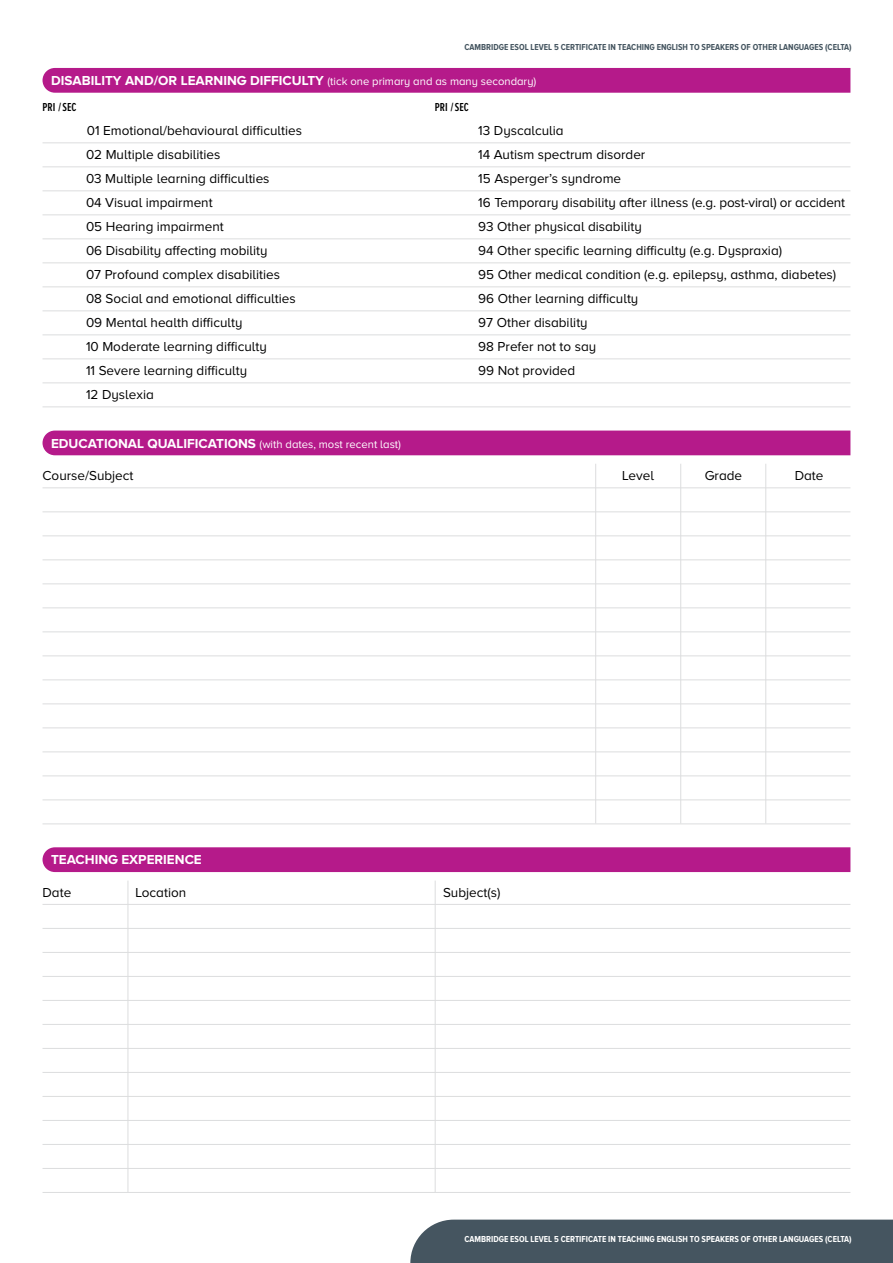
<style>
.page{position:relative;width:893px;height:1263px;background:#fff}
.page>*{position:absolute;margin:0;border:0;box-sizing:border-box;transform-origin:0 0}
.t1{font:13.5px "Proxima Nova A";color:#000}
.t2{font:700 13.5px "Proxima Nova A";color:#fff}
.t3{font:600 12px "Proxima Nova A Ex Cn";color:#000}
.t4{font:11.25px "Proxima Nova A";color:#fff}
.t5{font:700 9px "Proxima Nova A Cond";color:#fff}
.t6{font:700 9px "Proxima Nova A Cond";color:#455560}
.s1{font-weight:400;font-size:11.25px}
.s2{font-weight:700;font-size:13.5px}
</style>
<div class="page">
<div style="left:43px;top:68px;width:807px;height:25px;background:#b51a8a"></div>
<div style="left:43px;top:847px;width:807px;height:25px;background:#b51a8a"></div>
<div style="left:43px;top:431px;width:807px;height:24px;background:#b51a8a"></div>
<hr style="left:128px;top:880px;width:1px;height:312px;background:#dcddde">
<hr style="left:435px;top:880px;width:1px;height:312px;background:#dcddde">
<hr style="left:595px;top:464px;width:1px;height:359px;background:#dcddde">
<hr style="left:680px;top:464px;width:1px;height:359px;background:#dcddde">
<hr style="left:765px;top:464px;width:1px;height:359px;background:#dcddde">
<div style="left:410px;top:1219px;width:483px;height:44px;background:#455560"></div>
<hr style="left:43px;top:142px;width:807px;height:1px;background:#dcddde">
<hr style="left:43px;top:166px;width:807px;height:1px;background:#dcddde">
<hr style="left:43px;top:190px;width:807px;height:1px;background:#dcddde">
<hr style="left:43px;top:214px;width:807px;height:1px;background:#dcddde">
<hr style="left:43px;top:238px;width:807px;height:1px;background:#dcddde">
<hr style="left:43px;top:262px;width:807px;height:1px;background:#dcddde">
<hr style="left:43px;top:286px;width:807px;height:1px;background:#dcddde">
<hr style="left:43px;top:310px;width:807px;height:1px;background:#dcddde">
<hr style="left:43px;top:334px;width:807px;height:1px;background:#dcddde">
<hr style="left:43px;top:358px;width:807px;height:1px;background:#dcddde">
<hr style="left:43px;top:382px;width:807px;height:1px;background:#dcddde">
<hr style="left:43px;top:406px;width:807px;height:1px;background:#dcddde">
<hr style="left:43px;top:487px;width:807px;height:1px;background:#dcddde">
<hr style="left:43px;top:511px;width:807px;height:1px;background:#dcddde">
<hr style="left:43px;top:535px;width:807px;height:1px;background:#dcddde">
<hr style="left:43px;top:559px;width:807px;height:1px;background:#dcddde">
<hr style="left:43px;top:583px;width:807px;height:1px;background:#dcddde">
<hr style="left:43px;top:607px;width:807px;height:1px;background:#dcddde">
<hr style="left:43px;top:631px;width:807px;height:1px;background:#dcddde">
<hr style="left:43px;top:655px;width:807px;height:1px;background:#dcddde">
<hr style="left:43px;top:679px;width:807px;height:1px;background:#dcddde">
<hr style="left:43px;top:703px;width:807px;height:1px;background:#dcddde">
<hr style="left:43px;top:727px;width:807px;height:1px;background:#dcddde">
<hr style="left:43px;top:751px;width:807px;height:1px;background:#dcddde">
<hr style="left:43px;top:775px;width:807px;height:1px;background:#dcddde">
<hr style="left:43px;top:799px;width:807px;height:1px;background:#dcddde">
<hr style="left:43px;top:823px;width:807px;height:1px;background:#dcddde">
<hr style="left:43px;top:904px;width:807px;height:1px;background:#dcddde">
<hr style="left:43px;top:928px;width:807px;height:1px;background:#dcddde">
<hr style="left:43px;top:952px;width:807px;height:1px;background:#dcddde">
<hr style="left:43px;top:976px;width:807px;height:1px;background:#dcddde">
<hr style="left:43px;top:1000px;width:807px;height:1px;background:#dcddde">
<hr style="left:43px;top:1024px;width:807px;height:1px;background:#dcddde">
<hr style="left:43px;top:1048px;width:807px;height:1px;background:#dcddde">
<hr style="left:43px;top:1072px;width:807px;height:1px;background:#dcddde">
<hr style="left:43px;top:1096px;width:807px;height:1px;background:#dcddde">
<hr style="left:43px;top:1120px;width:807px;height:1px;background:#dcddde">
<hr style="left:43px;top:1144px;width:807px;height:1px;background:#dcddde">
<hr style="left:43px;top:1168px;width:807px;height:1px;background:#dcddde">
<hr style="left:43px;top:1192px;width:807px;height:1px;background:#dcddde">
<p class="t6" style="left:464px;top:42px;width:389px">CAMBRIDGE ESOL LEVEL 5 CERTIFICATE IN TEACHING ENGLISH TO SPEAKERS OF OTHER LANGUAGES (CELTA)</p>
<p class="t2" style="left:51px;top:73px;width:487px">DISABILITY AND/OR LEARNING DIFFICULTY <span class="s1">(tick one primary and as many secondary)</span></p>
<p class="t3" style="left:43px;top:101px;width:35px">PRI / SEC</p>
<p class="t1" style="left:87px;top:123px;width:217px">01 Emotional/behavioural difficulties</p>
<p class="t1" style="left:86px;top:147px;width:136px">02 Multiple disabilities</p>
<p class="t1" style="left:86px;top:171px;width:185px">03 Multiple learning difficulties</p>
<p class="t1" style="left:86px;top:195px;width:128px">04 Visual impairment</p>
<p class="t1" style="left:86px;top:219px;width:139px">05 Hearing impairment</p>
<p class="t1" style="left:86px;top:243px;width:183px">06 Disability affecting mobility</p>
<p class="t1" style="left:86px;top:267px;width:196px">07 Profound complex disabilities</p>
<p class="t1" style="left:86px;top:291px;width:211px">08 Social and emotional difficulties</p>
<p class="t1" style="left:86px;top:315px;width:158px">09 Mental health difficulty</p>
<p class="t1" style="left:86px;top:339px;width:182px">10 Moderate learning difficulty</p>
<p class="t1" style="left:86px;top:363px;width:163px">11 Severe learning difficulty</p>
<p class="t1" style="left:86px;top:387px;width:69px">12 Dyslexia</p>
<p class="t3" style="left:435px;top:101px;width:35px">PRI / SEC</p>
<p class="t1" style="left:478px;top:123px;width:87px">13 Dyscalculia</p>
<p class="t1" style="left:478px;top:147px;width:169px">14 Autism spectrum disorder</p>
<p class="t1" style="left:478px;top:171px;width:144px">15 Asperger’s syndrome</p>
<p class="t1" style="left:478px;top:195px;width:368px">16 Temporary disability after illness (e.g. post-viral) or accident</p>
<p class="t1" style="left:478px;top:219px;width:165px">93 Other physical disability</p>
<p class="t1" style="left:478px;top:243px;width:305px">94 Other specific learning difficulty (e.g. Dyspraxia)</p>
<p class="t1" style="left:478px;top:267px;width:359px">95 Other medical condition (e.g. epilepsy, asthma, diabetes)</p>
<p class="t1" style="left:478px;top:291px;width:162px">96 Other learning difficulty</p>
<p class="t1" style="left:478px;top:315px;width:111px">97 Other disability</p>
<p class="t1" style="left:478px;top:339px;width:120px">98 Prefer not to say</p>
<p class="t1" style="left:478px;top:363px;width:98px">99 Not provided</p>
<p class="t4" style="left:51px;top:438px;width:352px"><span class="s2">EDUCATIONAL QUALIFICATIONS</span> (with dates, most recent last)</p>
<p class="t1" style="left:43px;top:468px;width:93px">Course/Subject</p>
<p class="t1" style="left:622px;top:468px;width:33px">Level</p>
<p class="t1" style="left:705px;top:468px;width:39px">Grade</p>
<p class="t1" style="left:795px;top:468px;width:30px">Date</p>
<p class="t2" style="left:51px;top:852px;width:152px">TEACHING EXPERIENCE</p>
<p class="t1" style="left:43px;top:885px;width:30px">Date</p>
<p class="t1" style="left:136px;top:885px;width:52px">Location</p>
<p class="t1" style="left:443px;top:885px;width:59px">Subject(s)</p>
<p class="t5" style="left:464px;top:1234px;width:389px">CAMBRIDGE ESOL LEVEL 5 CERTIFICATE IN TEACHING ENGLISH TO SPEAKERS OF OTHER LANGUAGES (CELTA)</p>
</div>
